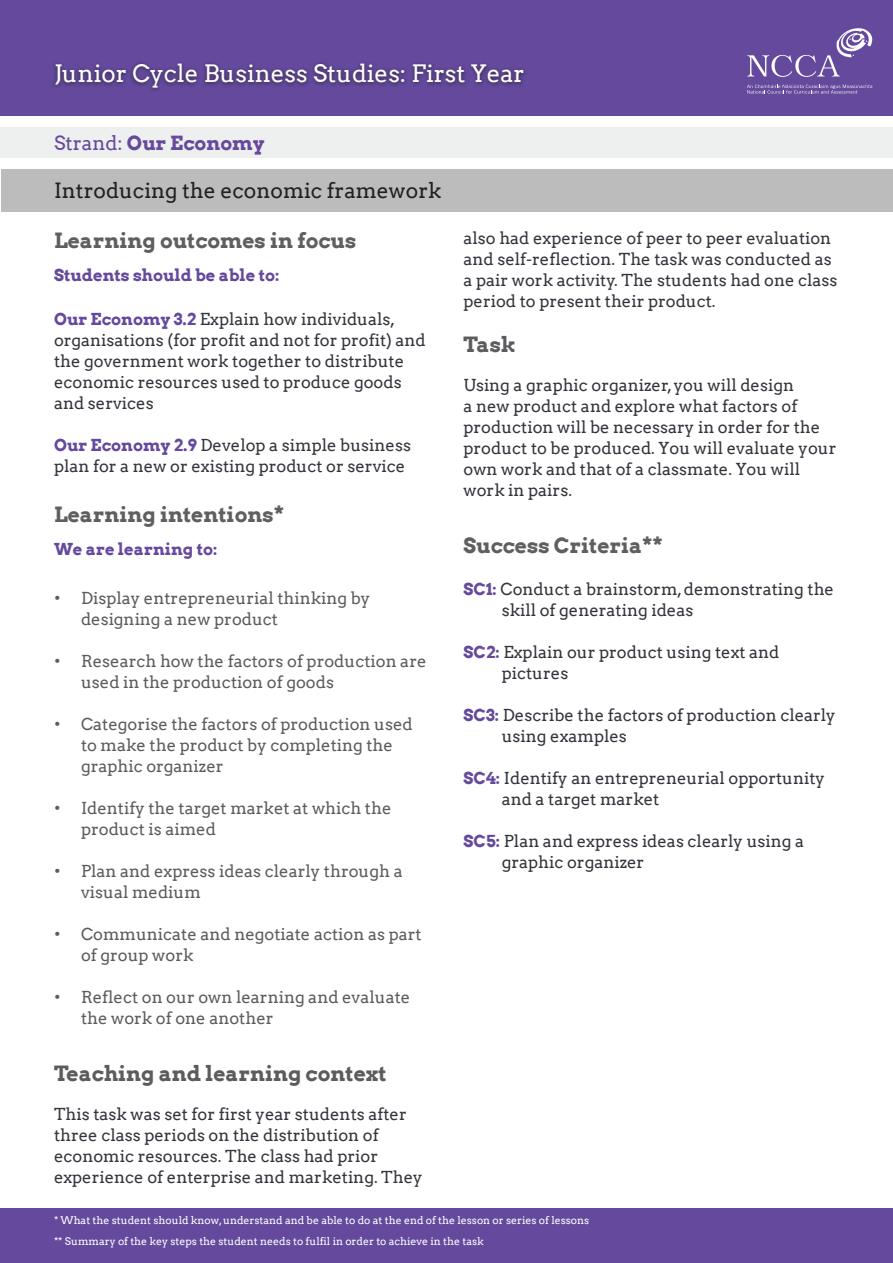
<style>
.page{position:relative;width:893px;height:1263px;background:#fff}
.page>*{position:absolute;margin:0;border:0;box-sizing:border-box;transform-origin:0 0}
.t1{font:24px "Arvo";color:#fff}
.t2{font:700 21px "Arvo";color:#5d5f60}
.t3{font:21px "Arvo";color:#231f20}
.t4{font:700 21px "Arvo";color:#5b5c5e}
.t5{font:700 19.5px "Arvo";color:#65499c}
.t6{font:16.5px/21px "Arvo";color:#33353c}
.t7{font:16.5px/21px "Arvo";color:#5b5c5e}
.t8{font:700 16.5px "Arvo";color:#64499d}
.t9{font:10.5px "Arvo";color:#fff}
.s1{font-weight:400}
.s2{color:#644a9e}
.s3{font-weight:700;color:#64499d}
</style>
<div class="page">
<div style="left:0;top:128px;width:893px;height:30px;background:#eeefef"></div>
<div style="left:0;top:0;width:893px;height:116px;background:#64499d"></div>
<div style="left:51px;top:60px;width:477px;height:33px;background:#231f20;opacity:.73"></div>
<svg style="left:747px;top:85px;width:125px;height:9px"></svg>
<svg style="left:747px;top:28px;width:125px;height:49px"></svg>
<div style="left:1px;top:169px;width:892px;height:43px;background:#bcbcbd"></div>
<div style="left:0;top:1209px;width:893px;height:54px;background:#64499d"></div>
<p class="t1" style="left:54px;top:59px;width:472px">Junior Cycle Business Studies: First Year</p>
<p class="t5" style="left:54px;top:131px;width:212px"><span class="s1">Strand:</span> Our Economy</p>
<p class="t3" style="left:54px;top:178px;width:389px">Introducing the economic framework</p>
<p class="t2" style="left:54px;top:227px;width:304px">Learning outcomes in focus</p>
<p class="t8" style="left:54px;top:264px;width:227px">Students should be able to<span class="s2">:</span></p>
<p class="t6" style="left:54px;top:309px;width:373px"><span class="s3">Our Economy 3.2</span> Explain how individuals, organisations (for profit and not for profit) and the government work together to distribute economic resources used to produce goods and services</p>
<p class="t6" style="left:54px;top:435px;width:358px"><span class="s3">Our Economy 2.9</span> Develop a simple business plan for a new or existing product or service</p>
<p class="t2" style="left:54px;top:501px;width:232px">Learning intentions*</p>
<p class="t8" style="left:54px;top:538px;width:165px">We are learning to:</p>
<p class="t7" style="left:81px;top:588px;width:291px;text-indent:-27px">• Display entrepreneurial thinking by designing a new product</p>
<p class="t7" style="left:81px;top:651px;width:347px;text-indent:-27px">• Research how the factors of production are used in the production of goods</p>
<p class="t7" style="left:81px;top:714px;width:333px;text-indent:-27px">• Categorise the factors of production used to make the product by completing the graphic organizer</p>
<p class="t7" style="left:81px;top:798px;width:312px;text-indent:-27px">• Identify the target market at which the product is aimed</p>
<p class="t7" style="left:81px;top:861px;width:323px;text-indent:-27px">• Plan and express ideas clearly through a visual medium</p>
<p class="t7" style="left:81px;top:924px;width:342px;text-indent:-27px">• Communicate and negotiate action as part of group work</p>
<p class="t7" style="left:81px;top:987px;width:331px;text-indent:-27px">• Reflect on our own learning and evaluate the work of one another</p>
<p class="t4" style="left:54px;top:1060px;width:334px">Teaching and learning context</p>
<p class="t6" style="left:54px;top:1104px;width:370px">This task was set for first year students after three class periods on the distribution of economic resources. The class had prior experience of enterprise and marketing. They</p>
<p class="t6" style="left:463px;top:228px;width:376px">also had experience of peer to peer evaluation and self-reflection. The task was conducted as a pair work activity. The students had one class period to present their product.</p>
<p class="t4" style="left:463px;top:331px;width:54px">Task</p>
<p class="t6" style="left:463px;top:375px;width:374px">Using a graphic organizer, you will design<br>a new product and explore what factors of production will be necessary in order for the product to be produced. You will evaluate your own work and that of a classmate. You will work in pairs.</p>
<p class="t2" style="left:463px;top:532px;width:201px">Success Criteria**</p>
<p class="t6" style="left:463px;top:579px;width:372px"><span class="s3">SC1:</span> Conduct a brainstorm, demonstrating the</p>
<p class="t6" style="left:502px;top:600px;width:193px">skill of generating ideas</p>
<p class="t6" style="left:463px;top:642px;width:317px"><span class="s3">SC2:</span> Explain our product using text and</p>
<p class="t6" style="left:502px;top:663px;width:68px">pictures</p>
<p class="t6" style="left:463px;top:705px;width:374px"><span class="s3">SC3:</span> Describe the factors of production clearly</p>
<p class="t6" style="left:502px;top:726px;width:127px">using examples</p>
<p class="t6" style="left:463px;top:768px;width:363px"><span class="s3">SC4:</span> Identify an entrepreneurial opportunity</p>
<p class="t6" style="left:502px;top:789px;width:159px">and a target market</p>
<p class="t6" style="left:463px;top:831px;width:342px"><span class="s3">SC5:</span> Plan and express ideas clearly using a</p>
<p class="t6" style="left:502px;top:852px;width:144px">graphic organizer</p>
<p class="t9" style="left:54px;top:1214px;width:537px">* What the student should know, understand and be able to do at the end of the lesson or series of lessons</p>
<p class="t9" style="left:54px;top:1235px;width:431px">** Summary of the key steps the student needs to fulfil in order to achieve in the task</p>
</div>
